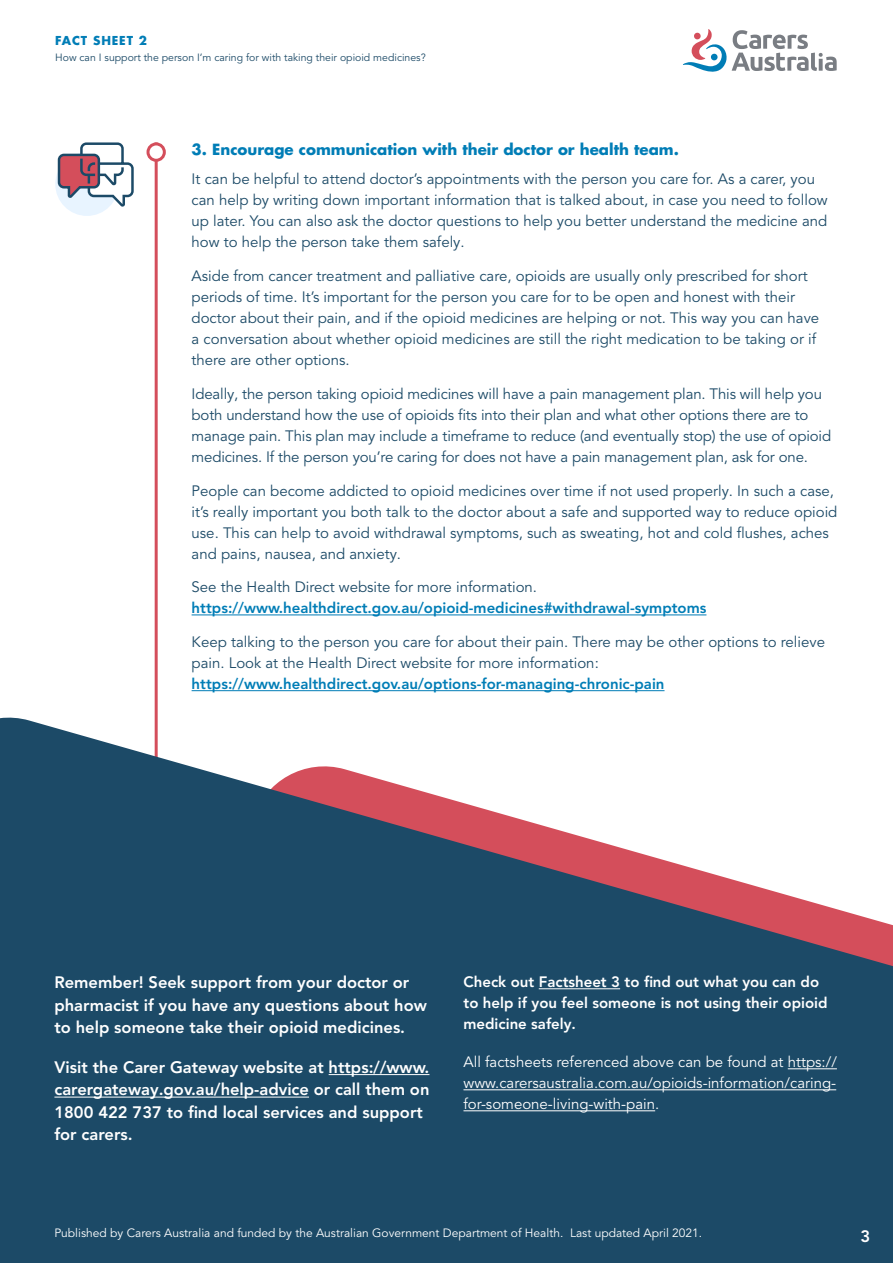
<style>
.page{position:relative;width:893px;height:1263px;background:#fff}
.page>*{position:absolute;margin:0;border:0;box-sizing:border-box;transform-origin:0 0}
.Body{font:800 16.5px/22.5px "Avenir LT Pro";color:#fff}
.Body-2{font:15px/21px "Avenir LT Pro";color:#1c4a67}
.Body-3{font:15px/21px "Avenir LT Pro";color:#fff;text-align:justify}
.Body-4{font:800 15px/21px "Avenir LT Pro";color:#007db6}
.Body-5{font:800 15px/21px "Avenir LT Pro";color:#fff}
.Header_3{font:700 15px "Futura Std";color:#007db6}
.Body-6{font:12px "Avenir LT Pro";color:#fff}
.t1{font:700 12px "Futura Std";letter-spacing:.07em;color:#007db6}
.t2{font:10.5px "Avenir LT Pro";color:#1c4a67}
.s1{font-weight:400;color:#1c4a67}
.s2{font-weight:800;color:#007db6}
</style>
<div class="page">
<hr style="left:155px;top:142px;width:3px;height:696px;background:#d44e5b">
<svg style="left:0;top:709px;width:893px;height:554px;fill:#1c4a67"></svg>
<hr style="left:192px;top:614px;width:514px;height:1px;background:#007db6">
<hr style="left:192px;top:690px;width:472px;height:1px;background:#007db6">
<hr style="left:329px;top:1074px;width:100px;height:1px;background:#fff">
<hr style="left:54px;top:1097px;width:255px;height:1px;background:#fff">
<div style="left:148px;top:144px;width:16px;height:16px;background:#fff;border-radius:50%"></div>
<div style="left:147px;top:142px;width:19px;height:20px;border:3px solid #d44e5b;border-radius:50%"></div>
<div style="left:55px;top:152px;width:64px;height:64px;background:#e8f4ff;border-radius:50%"></div>
<svg style="left:57px;top:142px;width:77px;height:67px"></svg>
<hr style="left:539px;top:988px;width:81px;height:1px;background:#fff">
<hr style="left:788px;top:1068px;width:49px;height:1px;background:#fff">
<hr style="left:463px;top:1089px;width:373px;height:1px;background:#fff">
<hr style="left:463px;top:1110px;width:192px;height:1px;background:#fff">
<div style="left:838px;top:1208px;width:55px;height:55px;background:#1c4a67"></div>
<svg style="left:683px;top:29px;width:154px;height:43px"></svg>
<p class="t1" style="left:55px;top:32px;width:93px">FACT SHEET 2</p>
<p class="t2" style="left:55px;top:52px;width:372px">How can I support the person I’m caring for with taking their opioid medicines?</p>
<p class="Header_3" style="left:192px;top:139px;width:489px">3. Encourage communication with their doctor or health team.</p>
<p class="Body-2" style="left:192px;top:169px;width:638px">It can be helpful to attend doctor’s appointments with the person you care for. As a carer, you can help by writing down important information that is talked about, in case you need to follow up later. You can also ask the doctor questions to help you better understand the medicine and how to help the person take them safely.</p>
<p class="Body-2" style="left:192px;top:266px;width:629px">Aside from cancer treatment and palliative care, opioids are usually only prescribed for short periods of time. It’s important for the person you care for to be open and honest with their doctor about their pain, and if the opioid medicines are helping or not. This way you can have a conversation about whether opioid medicines are still the right medication to be taking or if there are other options.</p>
<p class="Body-2" style="left:192px;top:383px;width:641px">Ideally, the person taking opioid medicines will have a pain management plan. This will help you both understand how the use of opioids fits into their plan and what other options there are to manage pain. This plan may include a timeframe to reduce (and eventually stop) the use of opioid medicines. If the person you’re caring for does not have a pain management plan, ask for one.</p>
<p class="Body-2" style="left:192px;top:480px;width:647px">People can become addicted to opioid medicines over time if not used properly. In such a case, it’s really important you both talk to the doctor about a safe and supported way to reduce opioid use. This can help to avoid withdrawal symptoms, such as sweating, hot and cold flushes, aches and pains, nausea, and anxiety.</p>
<p class="Body-4" style="left:192px;top:577px;width:516px"><span class="s1">See the Health Direct website for more information. </span>https://www.healthdirect.gov.au/opioid-medicines#withdrawal-symptoms</p>
<p class="Body-2" style="left:192px;top:632px;width:635px">Keep talking to the person you care for about their pain. There may be other options to relieve pain. Look at the Health Direct website for more information: <span class="s2">https://www.healthdirect.gov.au/options-for-managing-chronic-pain</span></p>
<p class="Body" style="left:54px;top:971px;width:374px">Remember! Seek support from your doctor or pharmacist if you have any questions about how to help someone take their opioid medicines.</p>
<p class="Body" style="left:54px;top:1056px;width:377px">Visit the Carer Gateway website at https://www. carergateway.gov.au/help-advice or call them on 1800 422 737 to find local services and support for carers.</p>
<p class="Body-5" style="left:463px;top:972px;width:366px">Check out Factsheet 3 to find out what you can do to help if you feel someone is not using their opioid medicine safely.</p>
<p class="Body-3" style="left:463px;top:1052px;width:375px">All factsheets referenced above can be found at https:// www.carersaustralia.com.au/opioids-information/caring&shy;for-someone-living-with-pain.</p>
<p class="Body-6" style="left:54px;top:1225px;width:649px">Published by Carers Australia and funded by the Australian Government Department of Health. Last updated April 2021.</p>
<p class="Body" style="left:860px;top:1225px;width:11px">3</p>
</div>
